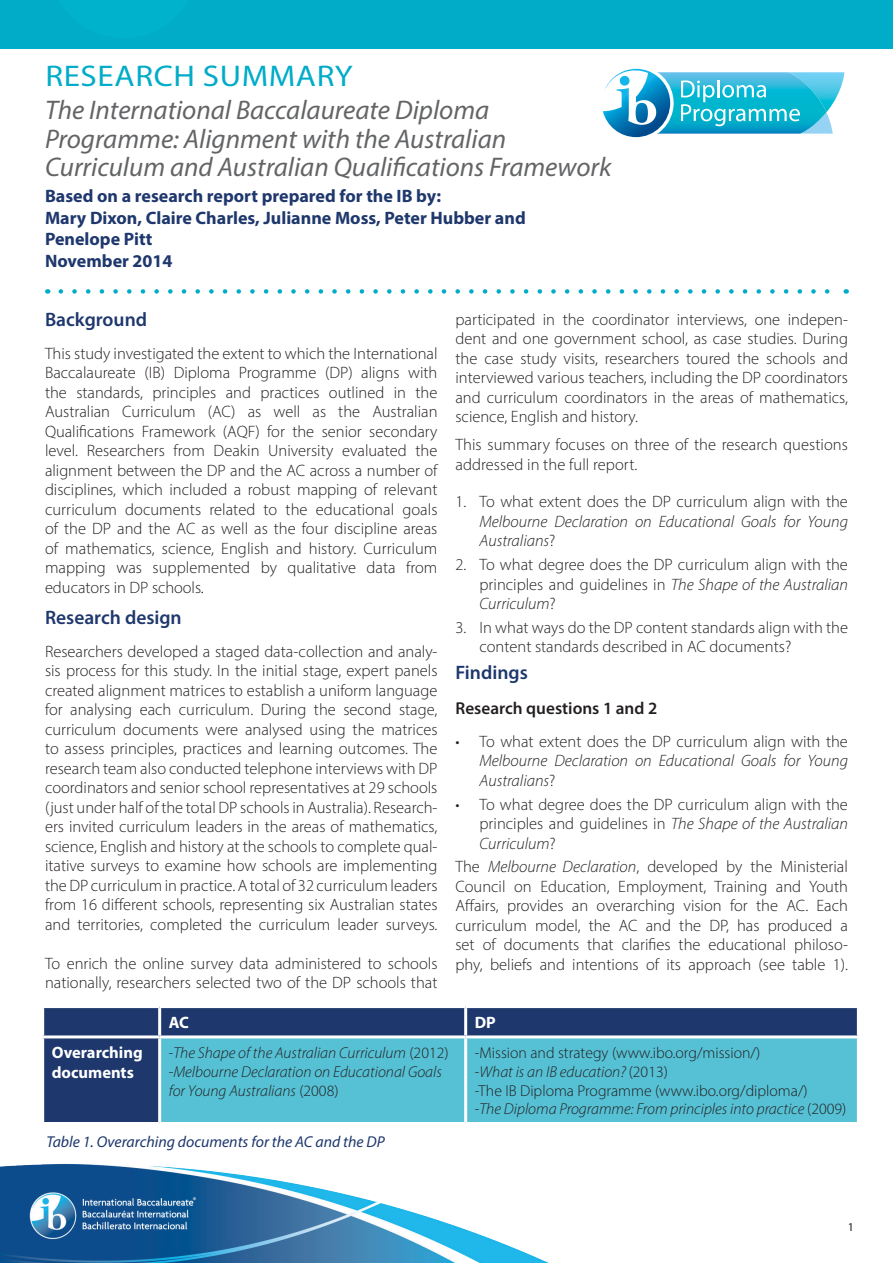
<style>
.page{position:relative;width:893px;height:1263px;background:#fff}
.page>*{position:absolute;margin:0;border:0;box-sizing:border-box;transform-origin:0 0}
.Research_main_headin{font:30px "Myriad Pro";letter-spacing:.02em;color:#00acc8;scale:1.1 1}
.Study_title{font:italic 27px/28.5px "Myriad Pro";color:#636466}
.Heading_1_-_dark_blu{font:600 19.5px "Myriad Pro";color:#1e376d}
.Credit{font:700 18px/21.6px "Myriad Pro";color:#1e376d}
.Body_subheading{font:600 17.25px "Myriad Pro";color:#231f20}
.Main_body{font:300 16.5px/19.5px "Myriad Pro";color:#231f20;text-align:justify}
.t1{font:italic 300 16.5px/19.5px "Myriad Pro";color:#231f20;text-align:justify}
.Cell_heading{font:700 16.5px/19.8px "Myriad Pro";color:#fff}
.Cell{font:italic 300 15.75px/18.9px "Myriad Pro";color:#231f20}
.Cell-2{font:300 15.75px "Myriad Pro";color:#231f20}
.t2{font:italic 15.75px "Myriad Pro";color:#1e376d}
.t3{font:12px "Myriad Pro";color:#231f20}
.s1{color:#010203}
.s2{font-style:normal}
.s3{font-style:italic}
</style>
<div class="page">
<div style="left:0;top:0;width:893px;height:48px;background:#00acc8"></div>
<svg style="left:603px;top:68px;width:242px;height:70px"></svg>
<img style="left:0;top:1163px;width:549px;height:100px">
<svg style="left:61px;top:289px;width:769px;height:5px"></svg>
<div style="left:44px;top:1008px;width:813px;height:114px;background:#1e376d"></div>
<div style="left:161px;top:1038px;width:696px;height:84px;background:#56c1d5"></div>
<hr style="left:158px;top:1008px;width:3px;height:27px;background:#fff">
<hr style="left:464px;top:1008px;width:3px;height:27px;background:#fff">
<hr style="left:464px;top:1038px;width:3px;height:84px;background:#fff">
<hr style="left:160px;top:1035px;width:306px;height:3px;background:#fff">
<hr style="left:466px;top:1035px;width:394px;height:3px;background:#fff">
<hr style="left:41px;top:1035px;width:119px;height:3px;background:#fff">
<hr style="left:158px;top:1038px;width:3px;height:84px;background:#fff">
<p class="Research_main_headin" style="left:45px;top:58px;width:281px">RESEARCH SUMMARY</p>
<p class="Study_title" style="left:45px;top:95px;width:568px">The International Baccalaureate Diploma<br>Programme: Alignment with the Australian<br>Curriculum and Australian Qualifications Framework</p>
<p class="Credit" style="left:45px;top:184px;width:398px">Based on a research report prepared for the IB by:</p>
<p class="Credit" style="left:45px;top:206px;width:482px">Mary Dixon, Claire Charles, Julianne Moss, Peter Hubber and<br>Penelope Pitt</p>
<p class="Credit" style="left:45px;top:249px;width:129px">November 2014</p>
<p class="Heading_1_-_dark_blu" style="left:45px;top:307px;width:104px">Background</p>
<p class="Main_body" style="left:45px;top:343px;width:394px">This study investigated the extent to which the International Baccalaureate (IB) Diploma Programme (DP) aligns with the standards, principles and practices outlined in the Australian Curriculum (AC) as well as the Australian Qualifications Framework (AQF) for the senior secondary level. Researchers from Deakin University evaluated the alignment between the DP and the AC across a number of disciplines, which included a robust mapping of relevant curriculum documents related to the educational goals of the DP and the AC as well as the four discipline areas of mathematics, science, English and history. Curriculum mapping was supplemented by qualitative data from educators in DP schools<span class="s1">.</span></p>
<p class="Heading_1_-_dark_blu" style="left:45px;top:605px;width:138px">Research design</p>
<p class="Main_body" style="left:45px;top:641px;width:394px">Researchers developed a staged data-collection and analy&shy;sis process for this study. In the initial stage, expert panels created alignment matrices to establish a uniform language for analysing each curriculum. During the second stage, curriculum documents were analysed using the matrices to assess principles, practices and learning outcomes. The research team also conducted telephone interviews with DP coordinators and senior school representatives at 29 schools (just under half of the total DP schools in Australia). Research&shy;ers invited curriculum leaders in the areas of mathematics, science, English and history at the schools to complete qual&shy;itative surveys to examine how schools are implementing the DP curriculum in practice. A total of 32 curriculum leaders from 16 different schools, representing six Australian states and territories, completed the curriculum leader surveys.</p>
<p class="Main_body" style="left:45px;top:953px;width:394px">To enrich the online survey data administered to schools nationally, researchers selected two of the DP schools that</p>
<p class="Main_body" style="left:455px;top:309px;width:394px">participated in the coordinator interviews, one indepen&shy;dent and one government school, as case studies. During the case study visits, researchers toured the schools and interviewed various teachers, including the DP coordinators and curriculum coordinators in the areas of mathematics, science, English and history.</p>
<p class="Main_body" style="left:455px;top:435px;width:394px">This summary focuses on three of the research questions addressed in the full report.</p>
<p class="t1" style="left:479px;top:492px;width:370px;text-indent:-24px"><span class="s2">1. To what extent does the DP curriculum align with the </span>Melbourne Declaration on Educational Goals for Young Australians<span class="s2">?</span></p>
<p class="Main_body" style="left:479px;top:555px;width:370px;text-indent:-24px">2. To what degree does the DP curriculum align with the principles and guidelines in <span class="s3">The Shape of the Australian Curriculum</span>?</p>
<p class="Main_body" style="left:479px;top:618px;width:370px;text-indent:-24px">3. In what ways do the DP content standards align with the content standards described in AC documents?</p>
<p class="Heading_1_-_dark_blu" style="left:455px;top:660px;width:74px">Findings</p>
<p class="Body_subheading" style="left:455px;top:697px;width:203px">Research questions 1 and 2</p>
<p class="t1" style="left:479px;top:731px;width:370px;text-indent:-24px"><span class="s2">• To what extent does the DP curriculum align with the </span>Melbourne Declaration on Educational Goals for Young Australians<span class="s2">?</span></p>
<p class="Main_body" style="left:479px;top:794px;width:370px;text-indent:-24px">• To what degree does the DP curriculum align with the principles and guidelines in <span class="s3">The Shape of the Australian Curriculum</span>?</p>
<p class="Main_body" style="left:455px;top:857px;width:394px">The <span class="s3">Melbourne Declaration</span>, developed by the Ministerial Council on Education, Employment, Training and Youth Affairs, provides an overarching vision for the AC. Each curriculum model, the AC and the DP, has produced a set of documents that clarifies the educational philoso&shy;phy, beliefs and intentions of its approach (see table 1).</p>
<p class="Cell_heading" style="left:169px;top:1012px;width:22px">AC</p>
<p class="Cell_heading" style="left:475px;top:1012px;width:23px">DP</p>
<p class="Cell_heading" style="left:52px;top:1042px;width:93px">Overarching documents</p>
<p class="Cell" style="left:169px;top:1043px;width:281px"><span class="s2">-</span>The Shape of the Australian Curriculum <span class="s2">(2012)</span></p>
<p class="Cell" style="left:169px;top:1062px;width:275px"><span class="s2">-</span>Melbourne Declaration on Educational Goals for Young Australians <span class="s2">(2008)</span></p>
<p class="t2" style="left:46px;top:1131px;width:340px">Table 1. Overarching documents for the AC and the DP</p>
<p class="Cell-2" style="left:475px;top:1043px;width:287px">-Mission and strategy (www.ibo.org/mission/)</p>
<p class="Cell" style="left:475px;top:1062px;width:195px"><span class="s2">-</span>What is an IB education? <span class="s2">(2013)</span></p>
<p class="Cell-2" style="left:475px;top:1081px;width:334px">-The IB Diploma Programme (www.ibo.org/diploma/)</p>
<p class="Cell" style="left:475px;top:1100px;width:373px"><span class="s2">-</span>The Diploma Programme: From principles into practice <span class="s2">(2009)</span></p>
<p class="t3" style="left:848px;top:1220px;width:8px">1</p>
</div>
